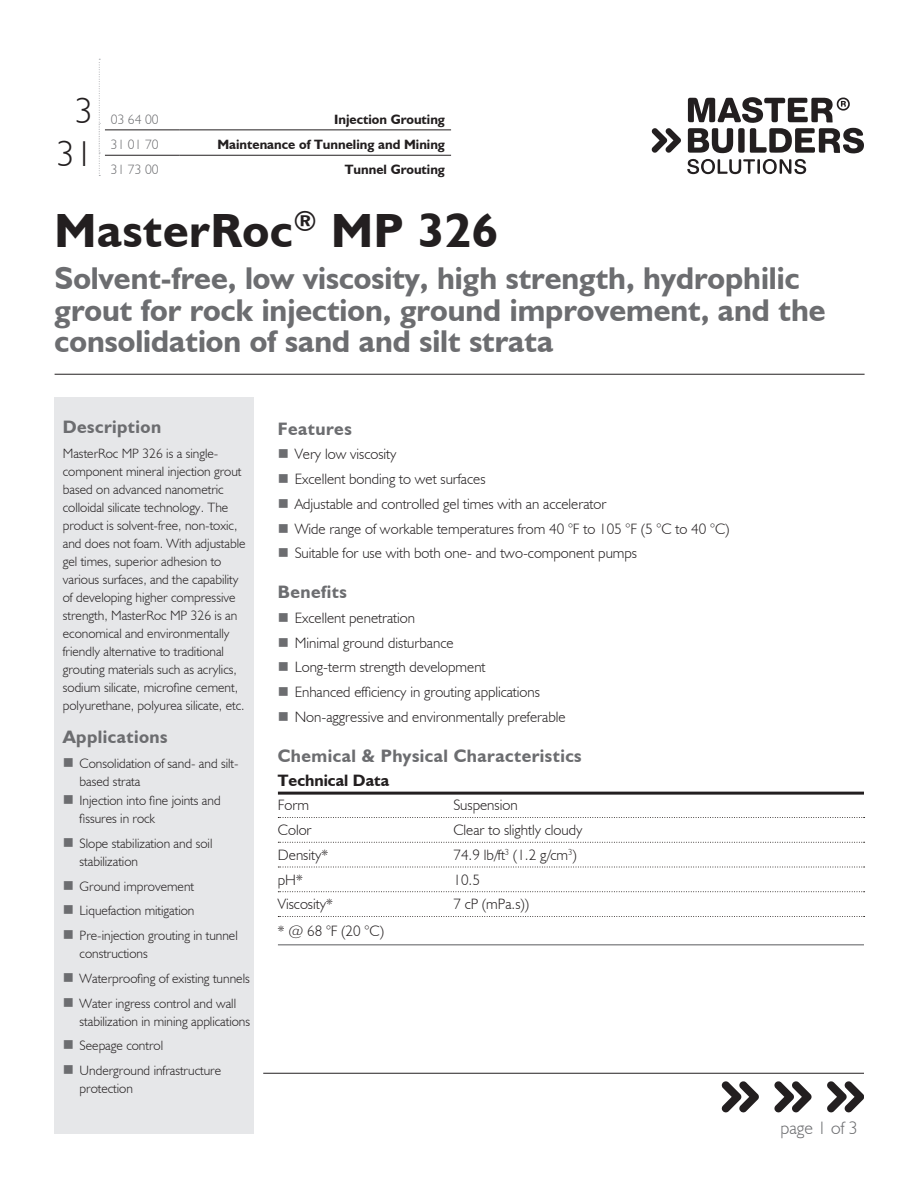
<style>
.page{position:relative;width:918px;height:1188px;background:#fff}
.page>*{position:absolute;margin:0;border:0;box-sizing:border-box;transform-origin:0 0}
.Product_Name{font:700 48px "Humanist 521 BT";letter-spacing:.015em;color:#231f20}
.Large_Numbers_-_Left{font:300 36px "Humanist 521 BT";color:#231f20}
.Gray_Descriptor_Subhead{font:700 31.5px/31.5px "Humanist 521 BT";color:#6c6d70}
.Section_Header{font:700 18px "Humanist 521 BT";letter-spacing:.025em;color:#6c6d70}
.Page_x_of_x{font:300 18px "Humanist 521 BT";color:#6c6d70}
.Table_Title{font:700 16.5px "Humanist 521 BT";color:#231f20}
.Table_Body{font:300 15px "Humanist 521 BT";color:#231f20}
.Table_Bottom_Line{font:300 15px "Humanist 521 BT";color:#231f20}
.Pg__1_Left_Column_Body{font:300 13.5px/18px "Humanist 521 BT";color:#231f20}
.Bold_Description_-_Right{font:700 13.5px "Humanist 521 BT";color:#231f20}
.Middle_Numbers_-_Gray{font:300 13.5px "Humanist 521 BT";color:#6c6d70}
</style>
<div class="page">
<hr style="left:55px;top:374px;width:810px;height:1px;background:#231f20">
<div style="left:54px;top:398px;width:200px;height:736px;background:#e6e7e9"></div>
<hr style="left:278px;top:792px;width:586px;height:3px;background:#231f20">
<svg style="left:278px;top:817px;width:587px;height:1px"></svg>
<svg style="left:278px;top:842px;width:587px;height:1px"></svg>
<svg style="left:278px;top:867px;width:587px;height:1px"></svg>
<svg style="left:278px;top:891px;width:587px;height:1px"></svg>
<svg style="left:278px;top:916px;width:587px;height:1px"></svg>
<hr style="left:278px;top:944px;width:586px;height:1px;background:#6c6d70">
<svg style="left:99px;top:59px;width:1px;height:117px"></svg>
<hr style="left:105px;top:130px;width:74px;height:1px;background:#231f20">
<hr style="left:179px;top:130px;width:272px;height:1px;background:#231f20">
<hr style="left:105px;top:155px;width:74px;height:1px;background:#231f20">
<hr style="left:179px;top:155px;width:272px;height:1px;background:#231f20">
<hr style="left:263px;top:1073px;width:601px;height:1px;background:#231f20">
<svg style="left:687px;top:159px;width:119px;height:15px"></svg>
<svg style="left:652px;top:128px;width:29px;height:25px"></svg>
<svg style="left:688px;top:97px;width:176px;height:56px"></svg>
<svg style="left:722px;top:1081px;width:37px;height:31px"></svg>
<svg style="left:774px;top:1081px;width:38px;height:31px"></svg>
<svg style="left:827px;top:1081px;width:37px;height:31px"></svg>
<p class="Large_Numbers_-_Left" style="left:75px;top:88px;width:20px">3</p>
<p class="Large_Numbers_-_Left" style="left:57px;top:132px;width:38px">31</p>
<p class="Middle_Numbers_-_Gray" style="left:111px;top:111px;width:49px">03 64 00</p>
<p class="Bold_Description_-_Right" style="left:334px;top:111px;width:112px">Injection Grouting</p>
<p class="Middle_Numbers_-_Gray" style="left:111px;top:136px;width:49px">31 01 70</p>
<p class="Bold_Description_-_Right" style="left:217px;top:136px;width:229px">Maintenance of Tunneling and Mining</p>
<p class="Middle_Numbers_-_Gray" style="left:111px;top:161px;width:49px">31 73 00</p>
<p class="Bold_Description_-_Right" style="left:345px;top:161px;width:102px">Tunnel Grouting</p>
<p class="Product_Name" style="left:55px;top:201px;width:445px">MasterRoc<sup>®</sup> MP 326</p>
<p class="Gray_Descriptor_Subhead" style="left:55px;top:262px;width:773px">Solvent-free, low viscosity, high strength, hydrophilic grout for rock injection, ground improvement, and the consolidation of sand and silt strata</p>
<p class="Section_Header" style="left:63px;top:416px;width:100px">Description</p>
<p class="Pg__1_Left_Column_Body" style="left:63px;top:444px;width:184px">MasterRoc MP 326 is a single&shy;component mineral injection grout based on advanced nanometric colloidal silicate technology. The product is solvent-free, non-toxic, and does not foam. With adjustable gel times, superior adhesion to various surfaces, and the capability of developing higher compressive strength, MasterRoc MP 326 is an economical and environmentally friendly alternative to traditional grouting materials such as acrylics, sodium silicate, microfine cement, polyurethane, polyurea silicate, etc.</p>
<p class="Section_Header" style="left:63px;top:726px;width:106px">Applications</p>
<p class="Pg__1_Left_Column_Body" style="left:80px;top:754px;width:161px">Consolidation of sand- and silt&shy;based strata</p>
<p class="Pg__1_Left_Column_Body" style="left:80px;top:791px;width:143px">Injection into fine joints and fissures in rock</p>
<p class="Pg__1_Left_Column_Body" style="left:80px;top:834px;width:134px">Slope stabilization and soil stabilization</p>
<p class="Pg__1_Left_Column_Body" style="left:80px;top:877px;width:116px">Ground improvement</p>
<p class="Pg__1_Left_Column_Body" style="left:80px;top:902px;width:116px">Liquefaction mitigation</p>
<p class="Pg__1_Left_Column_Body" style="left:80px;top:926px;width:160px">Pre-injection grouting in tunnel constructions</p>
<p class="Pg__1_Left_Column_Body" style="left:80px;top:969px;width:172px">Waterproofing of existing tunnels</p>
<p class="Pg__1_Left_Column_Body" style="left:80px;top:994px;width:172px">Water ingress control and wall stabilization in mining applications</p>
<p class="Pg__1_Left_Column_Body" style="left:80px;top:1037px;width:85px">Seepage control</p>
<p class="Pg__1_Left_Column_Body" style="left:80px;top:1061px;width:143px">Underground infrastructure protection</p>
<p class="Section_Header" style="left:278px;top:417px;width:75px">Features</p>
<p class="Table_Body" style="left:295px;top:445px;width:103px">Very low viscosity</p>
<p class="Table_Body" style="left:295px;top:470px;width:192px">Excellent bonding to wet surfaces</p>
<p class="Table_Body" style="left:295px;top:495px;width:313px">Adjustable and controlled gel times with an accelerator</p>
<p class="Table_Body" style="left:295px;top:519px;width:436px">Wide range of workable temperatures from 40 °F to 105 °F (5 °C to 40 °C)</p>
<p class="Table_Body" style="left:295px;top:544px;width:344px">Suitable for use with both one- and two-component pumps</p>
<p class="Section_Header" style="left:278px;top:581px;width:70px">Benefits</p>
<p class="Table_Body" style="left:295px;top:609px;width:122px">Excellent penetration</p>
<p class="Table_Body" style="left:295px;top:633px;width:160px">Minimal ground disturbance</p>
<p class="Table_Body" style="left:295px;top:658px;width:192px">Long-term strength development</p>
<p class="Table_Body" style="left:295px;top:683px;width:247px">Enhanced efficiency in grouting applications</p>
<p class="Table_Body" style="left:295px;top:708px;width:272px">Non-aggressive and environmentally preferable</p>
<p class="Section_Header" style="left:278px;top:744px;width:305px">Chemical &amp; Physical Characteristics</p>
<p class="Table_Title" style="left:278px;top:770px;width:113px">Technical Data</p>
<p class="Table_Body" style="left:278px;top:796px;width:33px">Form</p>
<p class="Table_Body" style="left:453px;top:796px;width:66px">Suspension</p>
<p class="Table_Body" style="left:278px;top:821px;width:35px">Color</p>
<p class="Table_Body" style="left:453px;top:821px;width:131px">Clear to slightly cloudy</p>
<p class="Table_Body" style="left:278px;top:846px;width:52px">Density*</p>
<p class="Table_Body" style="left:453px;top:846px;width:125px">74.9 lb/ft<sup>3</sup> (1.2 g/cm<sup>3</sup>)</p>
<p class="Table_Body" style="left:278px;top:870px;width:26px">pH*</p>
<p class="Table_Body" style="left:453px;top:870px;width:28px">10.5</p>
<p class="Table_Body" style="left:278px;top:895px;width:56px">Viscosity*</p>
<p class="Table_Body" style="left:453px;top:895px;width:77px">7 cP (mPa.s))</p>
<p class="Table_Bottom_Line" style="left:278px;top:921px;width:107px">* @ 68 °F (20 °C)</p>
<p class="Page_x_of_x" style="left:781px;top:1117px;width:79px">page 1 of 3</p>
</div>
